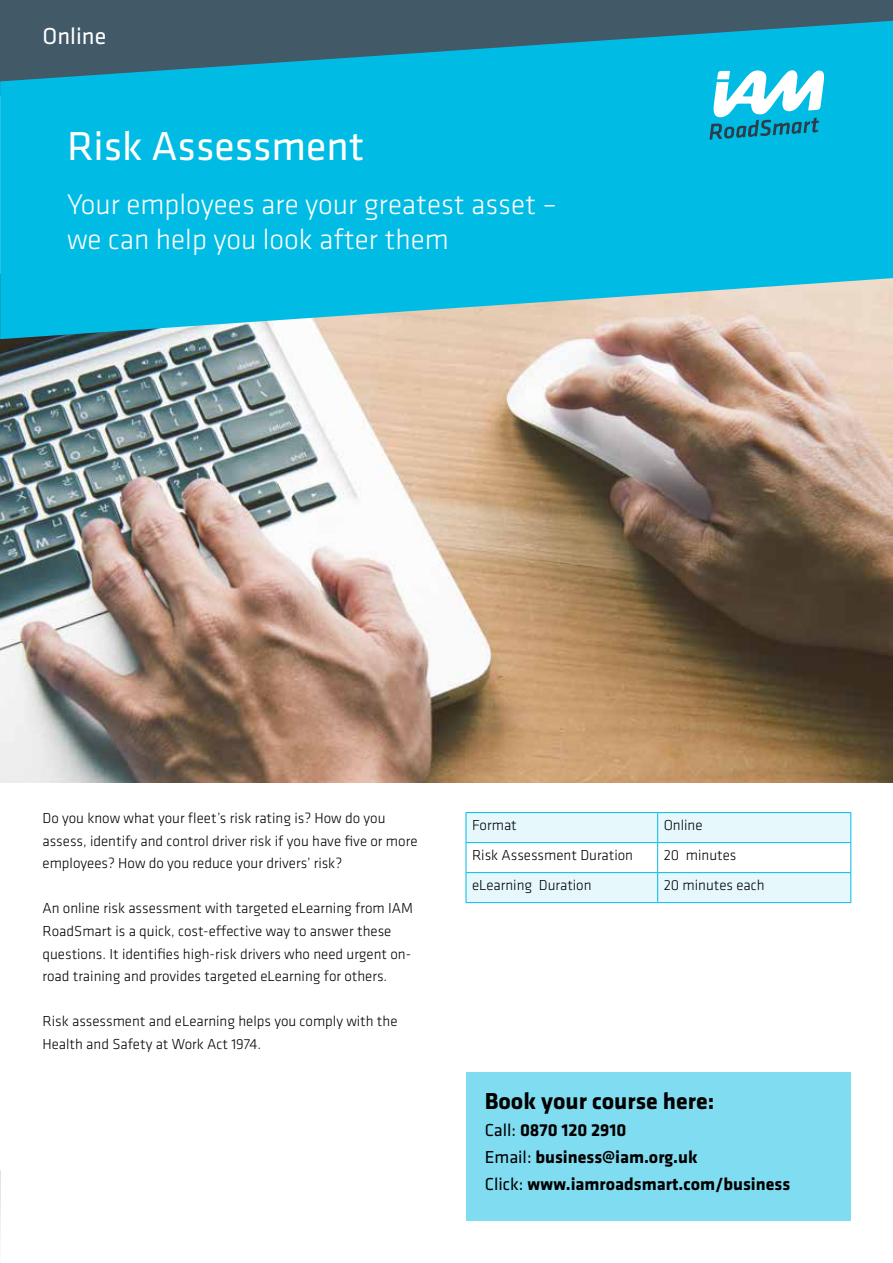
<style>
.page{position:relative;width:893px;height:1263px;background:#fff}
.page>*{position:absolute;margin:0;border:0;box-sizing:border-box;transform-origin:0 0}
.t1{font:42px "Klavika";color:#fff}
.t2{font:300 29.4px/35.2px "Klavika";color:#fff}
.t3{font:700 24px "Klavika";color:#000}
.t4{font:24px "Klavika";color:#fff}
.t5{font:700 18px/27px "Klavika";color:#000}
.t6{font:300 15px/22.5px "Klavika";color:#000}
.s1{font-weight:400}
</style>
<div class="page">
<div style="left:466px;top:1071px;width:384px;height:149px;background:#80ddf1"></div>
<img style="left:0;top:340px;width:893px;height:442px">
<div style="left:0;top:0;width:893px;height:95px;background:#425968"></div>
<svg style="left:0;top:20px;width:893px;height:320px;background:#1db3d3"></svg>
<svg style="left:709px;top:70px;width:115px;height:70px"></svg>
<hr style="left:466px;top:812px;width:192px;height:1px;background:#00bce4">
<hr style="left:658px;top:812px;width:193px;height:1px;background:#00bce4">
<svg style="left:466px;top:813px;width:385px;height:89px"></svg>
<hr style="left:466px;top:902px;width:192px;height:1px;background:#00bce4">
<hr style="left:658px;top:902px;width:193px;height:1px;background:#00bce4">
<hr style="left:0;top:1170px;width:1px;height:93px;background:#425968">
<h3 class="t4" style="left:43px;top:20px;width:65px">Online</h3>
<h1 class="t1" style="left:67px;top:119px;width:299px">Risk Assessment</h1>
<h2 class="t2" style="left:67px;top:186px;width:491px">Your employees are your greatest asset – we can help you look after them</h2>
<p class="t6" style="left:43px;top:807px;width:377px">Do you know what your fleet’s risk rating is? How do you assess, identify and control driver risk if you have five or more employees? How do you reduce your drivers’ risk?</p>
<p class="t6" style="left:43px;top:897px;width:372px">An online risk assessment with targeted eLearning from IAM RoadSmart is a quick, cost-effective way to answer these questions. It identifies high-risk drivers who need urgent on&shy;road training and provides targeted eLearning for others.</p>
<p class="t6" style="left:43px;top:1010px;width:357px">Risk assessment and eLearning helps you comply with the<br>Health and Safety at Work Act 1974.</p>
<p class="t6" style="left:472px;top:813px;width:46px">Format</p>
<p class="t6" style="left:664px;top:813px;width:40px">Online</p>
<p class="t6" style="left:472px;top:843px;width:163px">Risk Assessment Duration</p>
<p class="t6" style="left:664px;top:843px;width:74px">20 minutes</p>
<p class="t6" style="left:472px;top:873px;width:121px">eLearning Duration</p>
<p class="t6" style="left:664px;top:873px;width:102px">20 minutes each</p>
<h3 class="t3" style="left:485px;top:1083px;width:231px">Book your course here:</h3>
<p class="t5" style="left:485px;top:1115px;width:307px"><span class="s1">Call:</span> 0870 120 2910<br><span class="s1">Email:</span> business@iam.org.uk<br><span class="s1">Click:</span> www.iamroadsmart.com/business</p>
</div>
